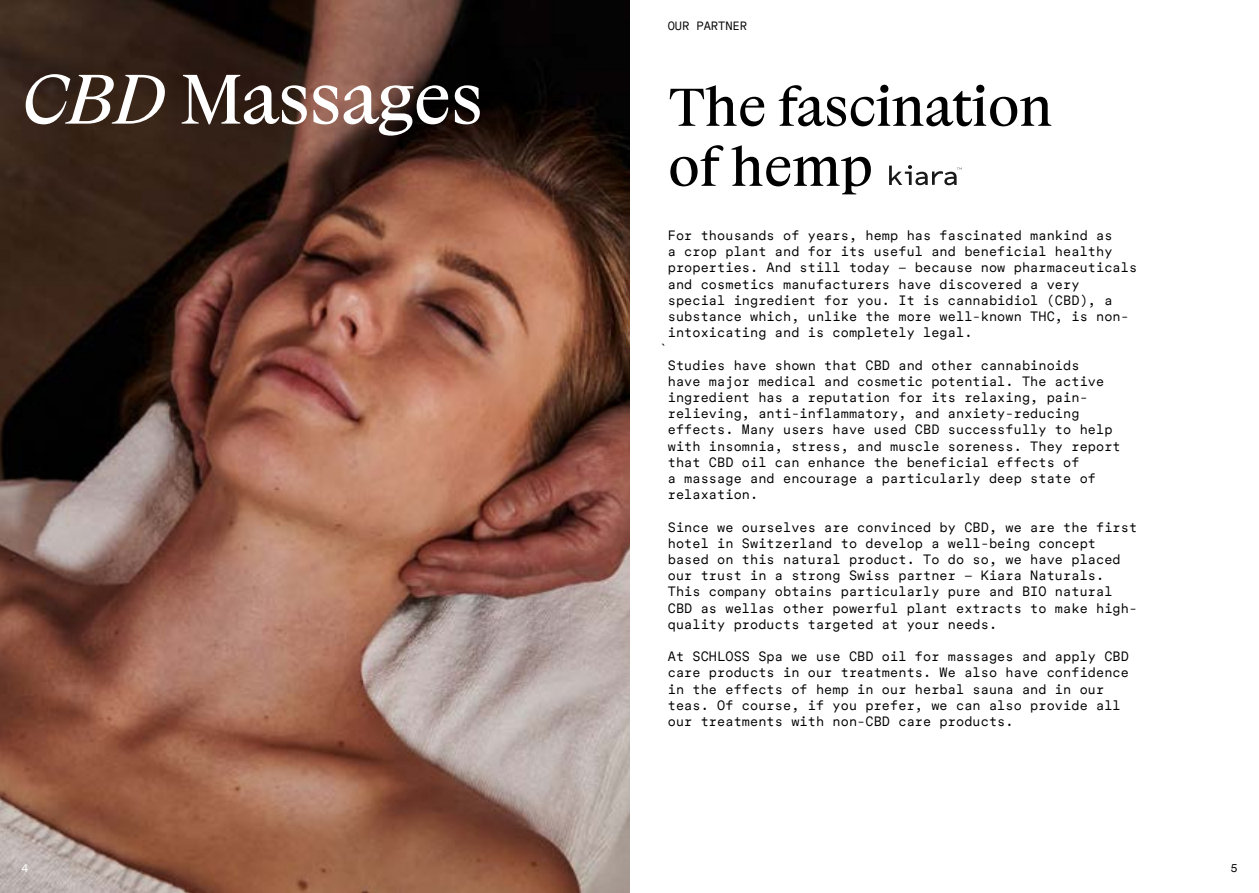
<style>
.page{position:relative;width:1259px;height:893px;background:#fff}
.page>*{position:absolute;margin:0;border:0;box-sizing:border-box;transform-origin:0 0}
.t1{font:75px "Boogy Brut TEST";letter-spacing:-.01em;color:#fff}
.t2{font:57px/60px "Boogy Brut TEST";letter-spacing:-.01em;color:#000}
.t3{font:13.5px/16.2px "Circular Mono";letter-spacing:.01em;color:#000}
.t4{font:12px "Circular Mono";color:#000}
.t5{font:12px "Circular Mono";color:#fff}
.s1{font-style:italic}
</style>
<div class="page">
<img style="left:0;top:0;width:629px;height:893px">
<svg style="left:889px;top:165px;width:73px;height:20px"></svg>
<h1 class="t1" style="left:21px;top:68px;width:463px"><span class="s1">CBD</span> Massages</h1>
<p class="t5" style="left:21px;top:859px;width:9px">4</p>
<p class="t4" style="left:668px;top:18px;width:81px">OUR PARTNER</p>
<h2 class="t2" style="left:668px;top:81px;width:386px">The fascination of hemp</h2>
<p class="t3" style="left:668px;top:227px;width:471px">For thousands of years, hemp has fascinated mankind as<br>a crop plant and for its useful and beneficial healthy properties. And still today – because now pharmaceuticals and cosmetics manufacturers have discovered a very special ingredient for you. It is cannabidiol (CBD), a substance which, unlike the more well-known THC, is non&shy;intoxicating and is completely legal.<br>`<br>Studies have shown that CBD and other cannabinoids<br>have major medical and cosmetic potential. The active ingredient has a reputation for its relaxing, pain&shy;relieving, anti-inflammatory, and anxiety-reducing effects. Many users have used CBD successfully to help with insomnia, stress, and muscle soreness. They report that CBD oil can enhance the beneficial effects of<br>a massage and encourage a particularly deep state of relaxation.</p>
<p class="t3" style="left:668px;top:518px;width:471px">Since we ourselves are convinced by CBD, we are the first hotel in Switzerland to develop a well-being concept based on this natural product. To do so, we have placed our trust in a strong Swiss partner – Kiara Naturals.<br>This company obtains particularly pure and BIO natural CBD as wellas other powerful plant extracts to make high&shy;quality products targeted at your needs.</p>
<p class="t3" style="left:668px;top:648px;width:463px">At SCHLOSS Spa we use CBD oil for massages and apply CBD care products in our treatments. We also have confidence in the effects of hemp in our herbal sauna and in our teas. Of course, if you prefer, we can also provide all our treatments with non-CBD care products.</p>
<p class="t4" style="left:1230px;top:859px;width:9px">5</p>
</div>
